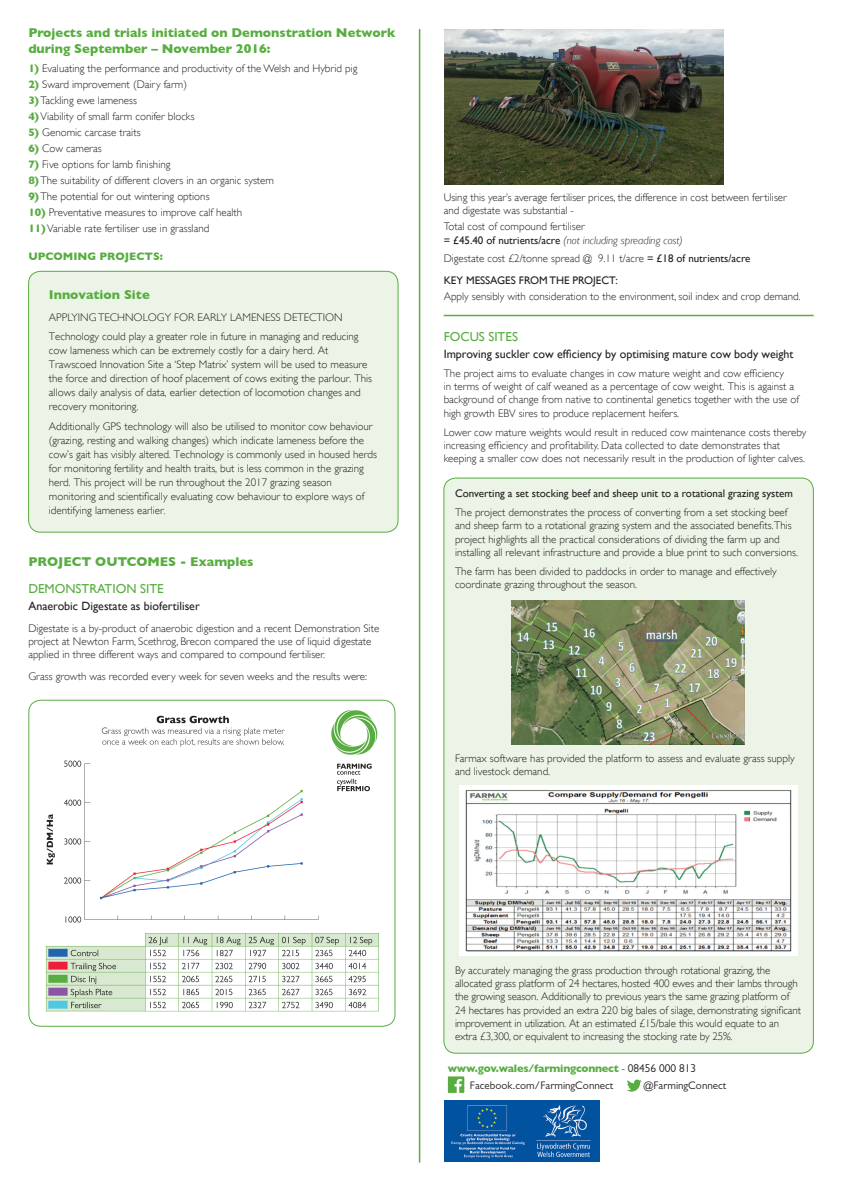
<style>
.page{position:relative;width:842px;height:1191px;background:#fff}
.page>*{position:absolute;margin:0;border:0;box-sizing:border-box;transform-origin:0 0}
.t1{font:700 13px/15.6px "Gill Sans";color:#58ad40}
.t2{font:13px "Gill Sans";color:#58ad40}
.t3{font:12px "Gill Sans";color:#231f20}
.t4{font:300 11px/13.2px "Gill Sans";color:#231f20}
.t5{font:11px "Gill Sans";color:#231f20}
.t6{font:11px "Gill Sans";color:#231f20}
.t7{font:700 11px "Gill Sans";letter-spacing:-.02em;color:#58ad40}
.t8{font:700 11px "Gill Sans";color:#58ad40}
.s1{font-weight:700;color:#58ad40}
.s2{font-weight:400}
.s3{font-style:italic}
.s4{font-weight:400;font-size:11.4px;color:#231f20}
</style>
<div class="page">
<img style="left:445px;top:1100px;width:155px;height:62px">
<div style="left:444px;top:478px;width:369px;height:575px;background:#ebf4e6;border-radius:12px"></div>
<hr style="left:419px;top:29px;width:1px;height:1133px;background:#58ad40">
<img style="left:30px;top:701px;width:362px;height:319px">
<div style="left:28px;top:699px;width:367px;height:327px;border:1px solid #58ad40;border-radius:12px"></div>
<div style="left:29px;top:271px;width:369px;height:261px;background:#ebf4e6;border-radius:12px"></div>
<div style="left:28px;top:271px;width:370px;height:261px;border:1px solid #58ad40;border-radius:12px"></div>
<img style="left:444px;top:29px;width:280px;height:155px">
<hr style="left:444px;top:315px;width:370px;height:1px;background:#58ad40">
<img style="left:511px;top:600px;width:234px;height:144px">
<img style="left:459px;top:785px;width:338px;height:170px">
<svg style="left:448px;top:1076px;width:16px;height:17px"></svg>
<svg style="left:627px;top:1079px;width:15px;height:12px"></svg>
<p class="t1" style="left:28px;top:25px;width:369px">Projects and trials initiated on Demonstration Network during September – November 2016:</p>
<p class="t4" style="left:28px;top:61px;width:331px"><span class="s1">1)</span> Evaluating the performance and productivity of the Welsh and Hybrid pig</p>
<p class="t4" style="left:28px;top:77px;width:160px"><span class="s1">2)</span> Sward improvement (Dairy farm)</p>
<p class="t4" style="left:28px;top:94px;width:110px"><span class="s1">3)</span> Tackling ewe lameness</p>
<p class="t4" style="left:28px;top:110px;width:168px"><span class="s1">4)</span> Viability of small farm conifer blocks</p>
<p class="t4" style="left:28px;top:126px;width:114px"><span class="s1">5)</span> Genomic carcase traits</p>
<p class="t4" style="left:28px;top:142px;width:75px"><span class="s1">6)</span> Cow cameras</p>
<p class="t4" style="left:28px;top:158px;width:144px"><span class="s1">7)</span> Five options for lamb finishing</p>
<p class="t4" style="left:28px;top:174px;width:247px"><span class="s1">8)</span> The suitability of different clovers in an organic system</p>
<p class="t4" style="left:28px;top:190px;width:183px"><span class="s1">9)</span> The potential for out wintering options</p>
<p class="t4" style="left:28px;top:206px;width:215px"><span class="s1">10)</span> Preventative measures to improve calf health</p>
<p class="t4" style="left:28px;top:222px;width:183px"><span class="s1">11)</span> Variable rate fertiliser use in grassland</p>
<p class="t8" style="left:28px;top:249px;width:136px">UPCOMING PROJECTS:</p>
<p class="t1" style="left:49px;top:287px;width:102px">Innovation Site</p>
<p class="t4" style="left:49px;top:310px;width:295px">APPLYING TECHNOLOGY FOR EARLY LAMENESS DETECTION</p>
<p class="t4" style="left:49px;top:330px;width:325px;line-height:14px">Technology could play a greater role in future in managing and reducing cow lameness which can be extremely costly for a dairy herd. At Trawscoed Innovation Site a ‘Step Matrix’ system will be used to measure the force and direction of hoof placement of cows exiting the parlour. This allows daily analysis of data, earlier detection of locomotion changes and recovery monitoring.</p>
<p class="t4" style="left:49px;top:419px;width:330px;line-height:14px">Additionally GPS technology will also be utilised to monitor cow behaviour (grazing, resting and walking changes) which indicate lameness before the cow’s gait has visibly altered. Technology is commonly used in housed herds for monitoring fertility and health traits, but is less common in the grazing herd. This project will be run throughout the 2017 grazing season monitoring and scientifically evaluating cow behaviour to explore ways of identifying lameness earlier.</p>
<p class="t1" style="left:28px;top:553px;width:227px">PROJECT OUTCOMES - Examples</p>
<p class="t2" style="left:28px;top:581px;width:137px">DEMONSTRATION SITE</p>
<p class="t3" style="left:28px;top:599px;width:173px">Anaerobic Digestate as biofertiliser</p>
<p class="t4" style="left:28px;top:621px;width:352px">Digestate is a by-product of anaerobic digestion and a recent Demonstration Site project at Newton Farm, Scethrog, Brecon compared the use of liquid digestate applied in three different ways and compared to compound fertiliser.</p>
<p class="t4" style="left:28px;top:669px;width:340px">Grass growth was recorded every week for seven weeks and the results were:</p>
<p class="t4" style="left:444px;top:191px;width:345px">Using this year’s average fertiliser prices, the difference in cost between fertiliser and digestate was substantial -</p>
<p class="t4" style="left:444px;top:220px;width:241px">Total cost of compound fertiliser<br><span class="s2">= £45.40 of nutrients/acre</span> <span class="s3">(not including spreading cost)</span></p>
<p class="t4" style="left:444px;top:252px;width:308px">Digestate cost £2/tonne spread @ 9.11 t/acre <span class="s2">= £18 of nutrients/acre</span></p>
<p class="t4" style="left:444px;top:273px;width:359px;line-height:15.6px"><span class="s2">KEY MESSAGES FROM THE PROJECT:<br></span>Apply sensibly with consideration to the environment, soil index and crop demand.</p>
<p class="t2" style="left:444px;top:329px;width:76px">FOCUS SITES</p>
<p class="t3" style="left:444px;top:347px;width:351px">Improving suckler cow efficiency by optimising mature cow body weight</p>
<p class="t4" style="left:444px;top:367px;width:357px">The project aims to evaluate changes in cow mature weight and cow efficiency<br>in terms of weight of calf weaned as a percentage of cow weight. This is against a background of change from native to continental genetics together with the use of high growth EBV sires to produce replacement heifers.</p>
<p class="t4" style="left:444px;top:425px;width:364px">Lower cow mature weights would result in reduced cow maintenance costs thereby increasing efficiency and profitability. Data collected to date demonstrates that keeping a smaller cow does not necessarily result in the production of lighter calves.</p>
<p class="t5" style="left:455px;top:487px;width:339px">Converting a set stocking beef and sheep unit to a rotational grazing system</p>
<p class="t4" style="left:455px;top:506px;width:345px">The project demonstrates the process of converting from a set stocking beef and sheep farm to a rotational grazing system and the associated benefits.This project highlights all the practical considerations of dividing the farm up and installing all relevant infrastructure and provide a blue print to such conversions.</p>
<p class="t4" style="left:455px;top:564px;width:323px">The farm has been divided to paddocks in order to manage and effectively coordinate grazing throughout the season.</p>
<p class="t4" style="left:455px;top:751px;width:341px">Farmax software has provided the platform to assess and evaluate grass supply and livestock demand.</p>
<p class="t4" style="left:455px;top:963px;width:348px">By accurately managing the grass production through rotational grazing, the allocated grass platform of 24 hectares, hosted 400 ewes and their lambs through the growing season. Additionally to previous years the same grazing platform of 24 hectares has provided an extra 220 big bales of silage, demonstrating significant improvement in utilization. At an estimated £15/bale this would equate to an extra £3,300, or equivalent to increasing the stocking rate by 25%.</p>
<p class="t7" style="left:448px;top:1062px;width:250px">www.gov.wales/farmingconnect <span class="s4">- 08456 000 813</span></p>
<p class="t6" style="left:470px;top:1078px;width:145px">Facebook.com/FarmingConnect</p>
<p class="t6" style="left:643px;top:1078px;width:84px">@FarmingConnect</p>
</div>
